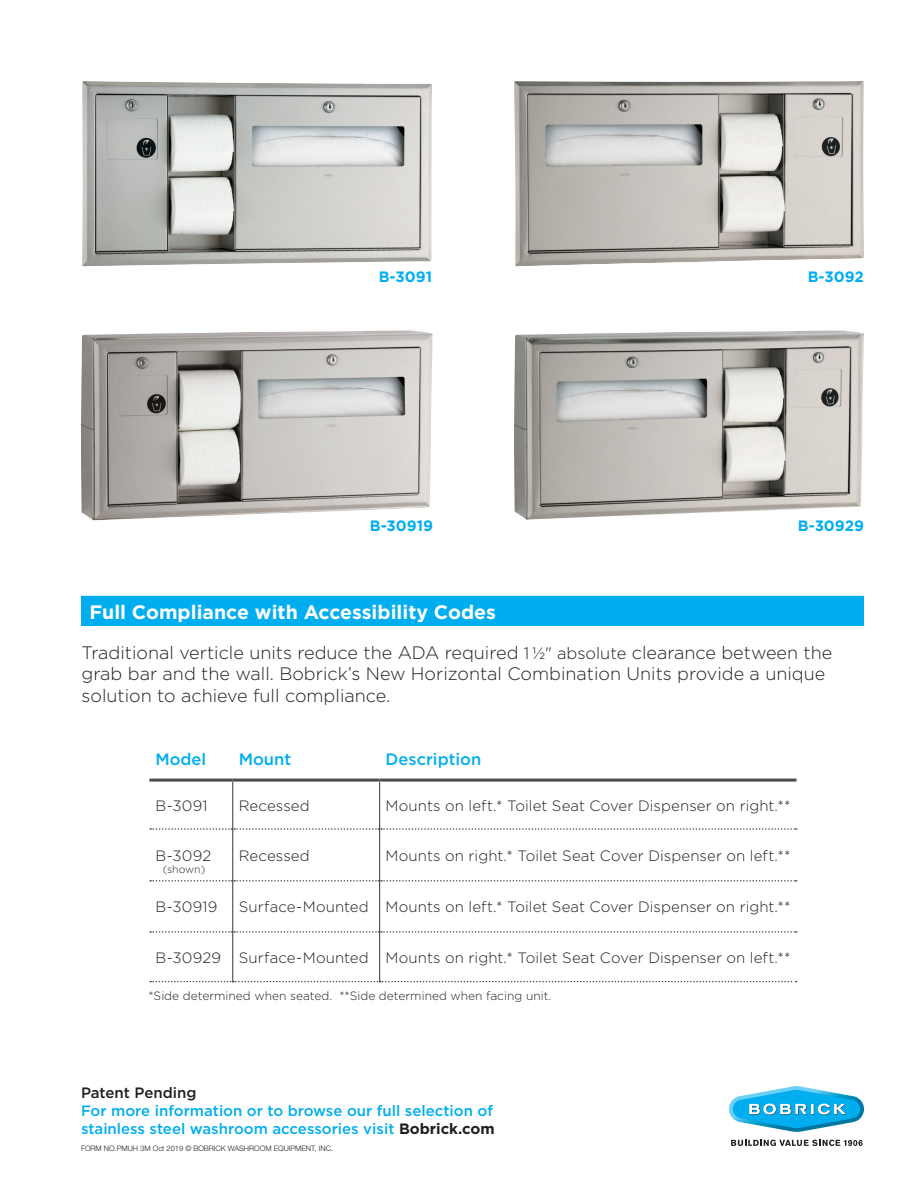
<style>
.page{position:relative;width:918px;height:1188px;background:#fff}
.page>*{position:absolute;margin:0;border:0;box-sizing:border-box;transform-origin:0 0}
.t1{font:700 19.5px "Gotham";color:#fff}
.t2{font:300 18px/21.6px "Gotham";color:#231f20}
.t3{font:500 16.5px "Gotham";color:#00aeef}
.t4{font:300 15px "Gotham";letter-spacing:.005em;color:#231f20}
.t5{font:500 15px/18px "Gotham";color:#00aeef}
.t6{font:700 15px "Gotham";color:#00aeef}
.t7{font:500 15px "Gotham";color:#231f20}
.t8{font:300 12px "Gotham";color:#231f20}
.t9{font:300 10.5px "Gotham";color:#231f20}
.t10{font:300 7.5px "Helvetica Neue LT Std";color:#231f20}
.s1{font-size:16.5px}
.s2{font-weight:700;color:#231f20}
</style>
<div class="page">
<img style="left:81px;top:330px;width:352px;height:190px">
<img style="left:514px;top:330px;width:350px;height:190px">
<img style="left:82px;top:81px;width:350px;height:185px">
<img style="left:514px;top:81px;width:350px;height:186px">
<svg style="left:731px;top:1140px;width:132px;height:6px"></svg>
<svg style="left:729px;top:1086px;width:135px;height:46px"></svg>
<div style="left:81px;top:596px;width:783px;height:30px;background:#00aeef"></div>
<svg style="left:150px;top:828px;width:647px;height:2px"></svg>
<svg style="left:150px;top:880px;width:647px;height:2px"></svg>
<svg style="left:150px;top:931px;width:647px;height:2px"></svg>
<hr style="left:232px;top:782px;width:1px;height:47px;background:#4b4c4d">
<hr style="left:379px;top:782px;width:1px;height:47px;background:#4b4c4d">
<hr style="left:232px;top:829px;width:1px;height:52px;background:#4b4c4d">
<hr style="left:379px;top:829px;width:1px;height:52px;background:#4b4c4d">
<hr style="left:232px;top:881px;width:1px;height:51px;background:#4b4c4d">
<hr style="left:379px;top:881px;width:1px;height:51px;background:#4b4c4d">
<hr style="left:232px;top:932px;width:1px;height:49px;background:#4b4c4d">
<hr style="left:379px;top:932px;width:1px;height:49px;background:#4b4c4d">
<hr style="left:149px;top:779px;width:84px;height:3px;background:#4b4c4d">
<hr style="left:233px;top:779px;width:147px;height:3px;background:#4b4c4d">
<hr style="left:380px;top:779px;width:417px;height:3px;background:#4b4c4d">
<svg style="left:150px;top:981px;width:647px;height:1px"></svg>
<p class="t6" style="left:379px;top:267px;width:55px">B-3091</p>
<p class="t6" style="left:808px;top:267px;width:58px">B-3092</p>
<p class="t6" style="left:370px;top:516px;width:65px">B-30919</p>
<p class="t6" style="left:798px;top:516px;width:68px">B-30929</p>
<p class="t1" style="left:89px;top:599px;width:408px">Full Compliance with Accessibility Codes</p>
<p class="t2" style="left:82px;top:641px;width:752px">Traditional verticle units reduce the ADA required <span class="s1">1 ½" absolute</span> clearance between the grab bar and the wall. Bobrick’s New Horizontal Combination Units provide a unique solution to achieve full compliance.</p>
<p class="t3" style="left:155px;top:749px;width:52px">Model</p>
<p class="t3" style="left:239px;top:749px;width:54px">Mount</p>
<p class="t3" style="left:386px;top:749px;width:97px">Description</p>
<p class="t4" style="left:155px;top:796px;width:54px">B-3091</p>
<p class="t4" style="left:239px;top:796px;width:73px">Recessed</p>
<p class="t4" style="left:386px;top:796px;width:406px">Mounts on left.* Toilet Seat Cover Dispenser on right.**</p>
<p class="t4" style="left:155px;top:846px;width:58px">B-3092</p>
<p class="t4" style="left:239px;top:846px;width:73px">Recessed</p>
<p class="t4" style="left:386px;top:846px;width:406px">Mounts on right.* Toilet Seat Cover Dispenser on left.**</p>
<p class="t4" style="left:155px;top:898px;width:64px">B-30919</p>
<p class="t4" style="left:239px;top:898px;width:131px">Surface-Mounted</p>
<p class="t4" style="left:386px;top:898px;width:406px">Mounts on left.* Toilet Seat Cover Dispenser on right.**</p>
<p class="t4" style="left:155px;top:948px;width:67px">B-30929</p>
<p class="t4" style="left:239px;top:948px;width:131px">Surface-Mounted</p>
<p class="t4" style="left:386px;top:948px;width:406px">Mounts on right.* Toilet Seat Cover Dispenser on left.**</p>
<p class="t8" style="left:148px;top:988px;width:404px">*Side determined when seated. **Side determined when facing unit.</p>
<p class="t9" style="left:163px;top:863px;width:44px">(shown)</p>
<p class="t7" style="left:81px;top:1083px;width:117px">Patent Pending</p>
<p class="t5" style="left:81px;top:1102px;width:415px">For more information or to browse our full selection of stainless steel washroom accessories visit <span class="s2">Bobrick.com</span></p>
<p class="t10" style="left:81px;top:1144px;width:254px">FORM NO.PMUH 3M Oct 2019 © BOBRICK WASHROOM EQUIPMENT, INC.</p>
</div>
